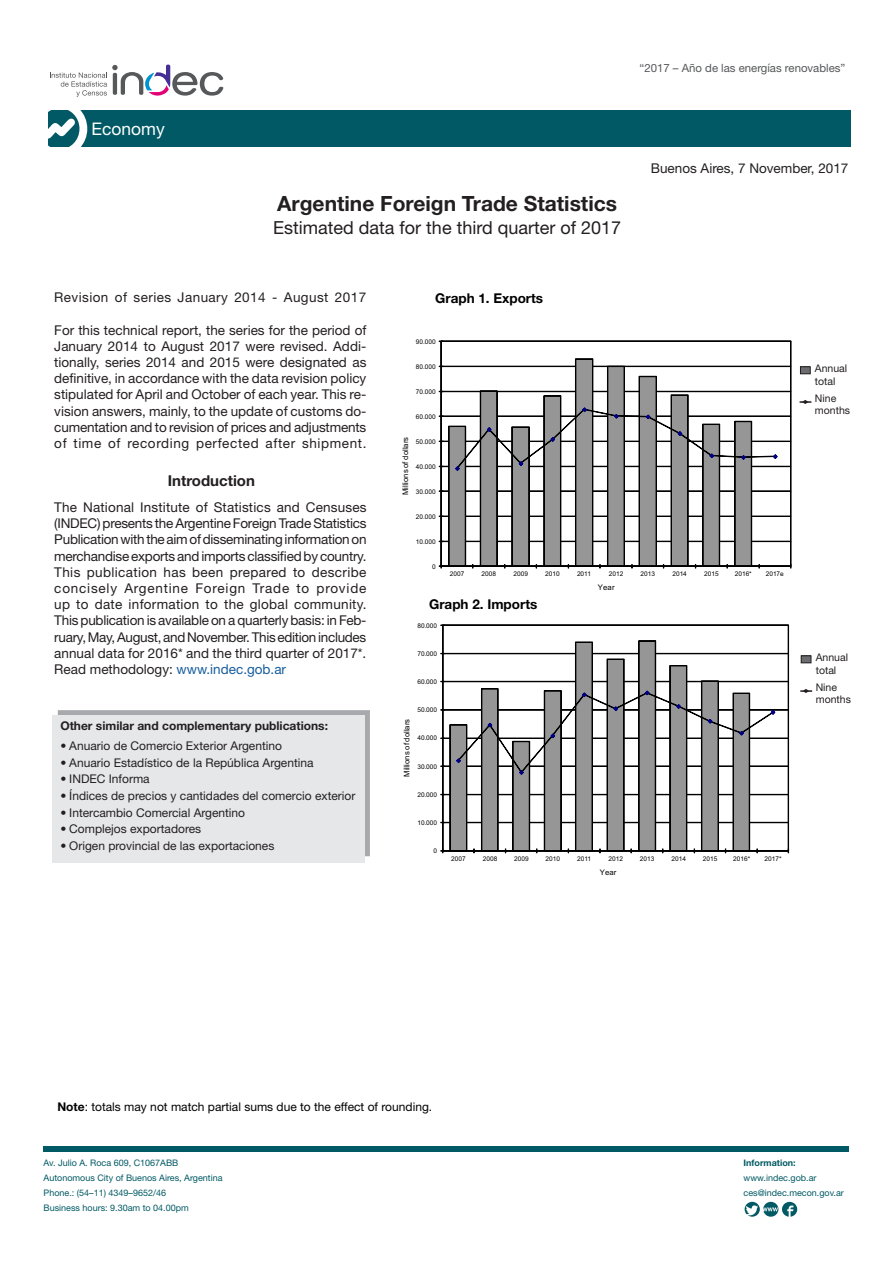
<style>
.page{position:relative;width:893px;height:1263px;background:#fff}
.page>*{position:absolute;margin:0;border:0;box-sizing:border-box;transform-origin:0 0}
.t1{font:700 21px "Helvetica Neue LT Std";color:#231f20}
.t2{font:18px "Helvetica Neue LT Std";color:#231f20}
.t3{font:17.4px "Helvetica Neue LT Std";color:#fff}
.t4{font:700 15px "Helvetica Neue LT Std";color:#231f20}
.t5{font:13.5px/16.2px "Helvetica Neue LT Std";letter-spacing:.015em;color:#231f20;text-align:justify}
.t6{font:700 13.5px "Helvetica Neue LT Std";color:#000}
.t7{font:12px "Helvetica Neue LT Std";color:#231f20}
.t8{font:12px "Helvetica Neue LT Std";color:#000}
.t9{font:700 12px "Helvetica Neue LT Std";color:#231f20}
.t10{font:11.4px "Helvetica Neue LT Std";color:#57585a}
.t11{font:10.5px/12.6px "Helvetica Neue LT Std";color:#231f20}
.t12{font:9px "Helvetica Neue LT Std";color:#005964}
.t13{font:700 9px "Helvetica Neue LT Std";color:#005964}
.t14{font:7.65px "Arial";letter-spacing:.02em;color:#000}
.t15{font:6.45px "Arial";letter-spacing:.005em;color:#000}
.s1{color:#175d9e}
.s2{font-weight:700;font-stretch:condensed}
.s3{font-weight:700}
</style>
<div class="page">
<div style="left:58px;top:710px;width:312px;height:146px;background:#a8a9ad;border:2px solid #a8a9ad"></div>
<div style="left:53px;top:715px;width:312px;height:147px;background:#e6e7e9"></div>
<div style="left:800px;top:367px;width:10px;height:7px;background:#6c6d70"></div>
<div style="left:800px;top:367px;width:10px;height:7px;border:1px solid #231f20"></div>
<div style="left:48px;top:111px;width:803px;height:36px;background:#005964"></div>
<svg style="left:48px;top:65px;width:175px;height:82px"></svg>
<div style="left:44px;top:1146px;width:805px;height:6px;background:#005964"></div>
<svg style="left:745px;top:1202px;width:52px;height:15px"></svg>
<svg style="left:440px;top:340px;width:352px;height:227px"></svg>
<div style="left:441px;top:341px;width:1px;height:225px;border:1px solid #000"></div>
<div style="left:441px;top:566px;width:350px;height:1px;border:1px solid #000"></div>
<svg style="left:439px;top:358px;width:338px;height:210px"></svg>
<svg style="left:442px;top:624px;width:347px;height:226px"></svg>
<hr style="left:443px;top:625px;width:1px;height:226px;background:#000">
<div style="left:442px;top:625px;width:1px;height:226px;border:1px solid #000"></div>
<hr style="left:443px;top:851px;width:345px;height:1px;background:#000">
<div style="left:443px;top:850px;width:345px;height:1px;border:1px solid #000"></div>
<svg style="left:441px;top:640px;width:334px;height:213px"></svg>
<div style="left:801px;top:656px;width:10px;height:7px;background:#6c6d70"></div>
<div style="left:801px;top:656px;width:10px;height:7px;border:1px solid #231f20"></div>
<svg style="left:799px;top:401px;width:12px;height:2px"></svg>
<svg style="left:800px;top:690px;width:12px;height:2px"></svg>
<p class="t3" style="left:92px;top:118px;width:75px">Economy</p>
<p class="t10" style="left:640px;top:61px;width:207px">“2017 – Año de las energías renovables”</p>
<p class="t1" style="left:277px;top:191px;width:341px">Argentine Foreign Trade Statistics</p>
<p class="t2" style="left:273px;top:217px;width:349px">Estimated data for the third quarter of 2017</p>
<p class="t5" style="left:651px;top:160px;width:199px">Buenos Aires, 7 November, 2017</p>
<p class="t5" style="left:54px;top:289px;width:313px">Revision of series January 2014 - August 2017</p>
<p class="t5" style="left:54px;top:321px;width:314px">For this technical report, the series for the period of January 2014 to August 2017 were revised. Addi&shy;tionally, series 2014 and 2015 were designated as definitive, in accordance with the data revision policy stipulated for April and October of each year. This re&shy;vision answers, mainly, to the update of customs do&shy;cumentation and to revision of prices and adjustments of time of recording perfected after shipment.</p>
<p class="t4" style="left:168px;top:471px;width:89px">Introduction</p>
<p class="t6" style="left:435px;top:290px;width:110px">Graph 1. Exports</p>
<p class="t15" style="left:416px;top:338px;width:21px">90.000</p>
<p class="t15" style="left:416px;top:363px;width:21px">80.000</p>
<p class="t15" style="left:416px;top:388px;width:21px">70.000</p>
<p class="t15" style="left:416px;top:413px;width:21px">60.000</p>
<p class="t14" style="left:401px;top:495px;width:60px;rotate:-90deg">Millions of dollars</p>
<p class="t15" style="left:416px;top:438px;width:21px">50.000</p>
<p class="t15" style="left:416px;top:463px;width:21px">40.000</p>
<p class="t15" style="left:416px;top:488px;width:21px">30.000</p>
<p class="t11" style="left:815px;top:362px;width:34px">Annual total</p>
<p class="t11" style="left:815px;top:391px;width:37px">Nine months</p>
<p class="t5" style="left:54px;top:499px;width:314px">The National Institute of Statistics and Censuses</p>
<p class="t5" style="left:54px;top:515px;width:314px">(INDEC) presents the Argentine Foreign Trade Statistics Publication with the aim of disseminating information on merchandise exports and imports classified by country.</p>
<p class="t5" style="left:54px;top:564px;width:314px">This publication has been prepared to describe concisely Argentine Foreign Trade to provide up to date information to the global community.</p>
<p class="t5" style="left:54px;top:612px;width:314px">This publication is available on a quarterly basis: in Feb&shy;ruary, May, August, and November. This edition includes annual data for 2016* and the third quarter of 2017*.</p>
<p class="t5" style="left:54px;top:661px;width:233px">Read methodology: <span class="s1">www.indec.gob.ar</span></p>
<p class="t9" style="left:60px;top:718px;width:269px">Other similar and complementary publications:</p>
<p class="t7" style="left:60px;top:739px;width:223px"><span class="s2">•</span> Anuario de Comercio Exterior Argentino</p>
<p class="t7" style="left:60px;top:755px;width:255px"><span class="s2">•</span> Anuario Estadístico de la República Argentina</p>
<p class="t7" style="left:60px;top:772px;width:91px"><span class="s2">•</span> INDEC Informa</p>
<p class="t7" style="left:60px;top:788px;width:297px"><span class="s2">•</span> Índices de precios y cantidades del comercio exterior</p>
<p class="t7" style="left:60px;top:805px;width:186px"><span class="s2">•</span> Intercambio Comercial Argentino</p>
<p class="t7" style="left:60px;top:822px;width:142px"><span class="s2">•</span> Complejos exportadores</p>
<p class="t7" style="left:60px;top:838px;width:216px"><span class="s2">•</span> Origen provincial de las exportaciones</p>
<p class="t15" style="left:416px;top:513px;width:21px">20.000</p>
<p class="t15" style="left:416px;top:538px;width:21px">10.000</p>
<p class="t15" style="left:432px;top:563px;width:5px">0</p>
<p class="t15" style="left:450px;top:570px;width:16px">2007</p>
<p class="t15" style="left:482px;top:570px;width:16px">2008</p>
<p class="t15" style="left:513px;top:570px;width:16px">2009</p>
<p class="t15" style="left:545px;top:570px;width:16px">2010</p>
<p class="t15" style="left:577px;top:570px;width:16px">2011</p>
<p class="t15" style="left:609px;top:570px;width:16px">2012</p>
<p class="t15" style="left:641px;top:570px;width:16px">2013</p>
<p class="t15" style="left:672px;top:570px;width:16px">2014</p>
<p class="t15" style="left:704px;top:570px;width:16px">2015</p>
<p class="t15" style="left:735px;top:570px;width:19px">2016*</p>
<p class="t15" style="left:766px;top:570px;width:20px">2017e</p>
<p class="t14" style="left:598px;top:582px;width:18px">Year</p>
<p class="t6" style="left:429px;top:596px;width:110px">Graph 2. Imports</p>
<p class="t15" style="left:417px;top:622px;width:21px">80.000</p>
<p class="t15" style="left:417px;top:650px;width:21px">70.000</p>
<p class="t15" style="left:417px;top:678px;width:21px">60.000</p>
<p class="t15" style="left:417px;top:706px;width:21px">50.000</p>
<p class="t14" style="left:402px;top:777px;width:60px;rotate:-90deg">Millions of dollars</p>
<p class="t15" style="left:417px;top:734px;width:21px">40.000</p>
<p class="t15" style="left:417px;top:763px;width:21px">30.000</p>
<p class="t15" style="left:417px;top:791px;width:21px">20.000</p>
<p class="t15" style="left:417px;top:819px;width:21px">10.000</p>
<p class="t15" style="left:434px;top:847px;width:5px">0</p>
<p class="t15" style="left:451px;top:855px;width:16px">2007</p>
<p class="t15" style="left:483px;top:855px;width:16px">2008</p>
<p class="t15" style="left:514px;top:855px;width:16px">2009</p>
<p class="t15" style="left:546px;top:855px;width:16px">2010</p>
<p class="t15" style="left:577px;top:855px;width:16px">2011</p>
<p class="t15" style="left:608px;top:855px;width:16px">2012</p>
<p class="t15" style="left:640px;top:855px;width:16px">2013</p>
<p class="t15" style="left:671px;top:855px;width:16px">2014</p>
<p class="t15" style="left:703px;top:855px;width:16px">2015</p>
<p class="t15" style="left:733px;top:855px;width:19px">2016*</p>
<p class="t15" style="left:764px;top:855px;width:19px">2017*</p>
<p class="t14" style="left:600px;top:867px;width:18px">Year</p>
<p class="t11" style="left:816px;top:651px;width:34px">Annual total</p>
<p class="t11" style="left:816px;top:680px;width:37px">Nine months</p>
<p class="t8" style="left:57px;top:1100px;width:376px"><span class="s3">Note</span>: totals may not match partial sums due to the effect of rounding.</p>
<p class="t12" style="left:44px;top:1158px;width:136px">Av. Julio A. Roca 609, C1067ABB</p>
<p class="t12" style="left:44px;top:1173px;width:180px">Autonomous City of Buenos Aires, Argentina</p>
<p class="t12" style="left:44px;top:1188px;width:124px">Phone.: (54–11) 4349–9652/46</p>
<p class="t12" style="left:44px;top:1203px;width:147px">Business hours: 9.30am to 04.00pm</p>
<p class="t13" style="left:744px;top:1158px;width:54px">Information:</p>
<p class="t12" style="left:744px;top:1173px;width:74px">www.indec.gob.ar</p>
<p class="t12" style="left:744px;top:1188px;width:102px">ces@indec.mecon.gov.ar</p>
</div>
